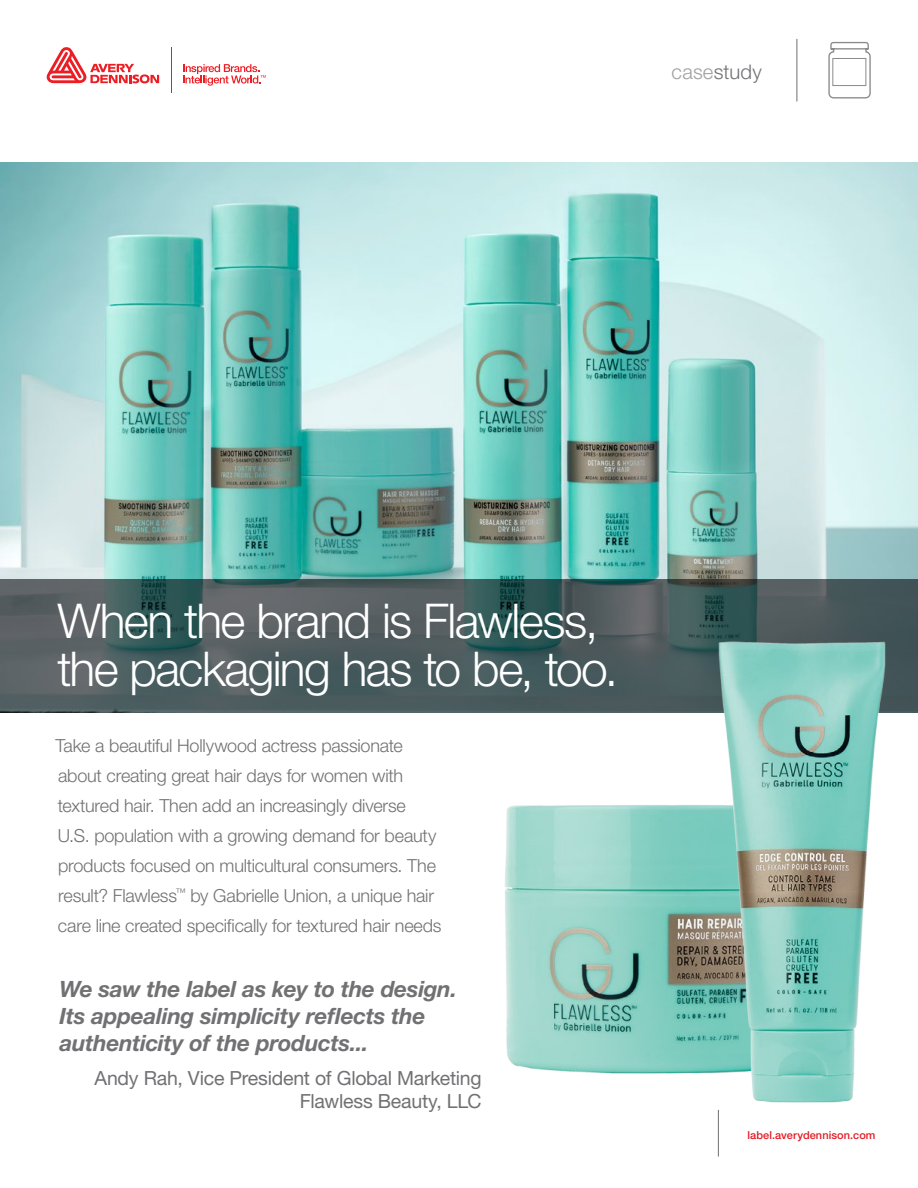
<style>
.page{position:relative;width:918px;height:1188px;background:#fff}
.page>*{position:absolute;margin:0;border:0;box-sizing:border-box;transform-origin:0 0}
.t1{font:300 48px/48px "Helvetica Neue LT Std";letter-spacing:-.035em;color:#fff}
.t2{font:italic 700 22.5px/27px "Helvetica Neue LT Std";letter-spacing:-.015em;color:#717073}
.t3{font:300 20.25px "Helvetica Neue LT Std";letter-spacing:.01em;color:#717073}
.t4{font:19.5px/23.2px "Helvetica Neue LT Std";letter-spacing:-.015em;color:#717073;text-align:right}
.t5{font:300 18px/30px "Helvetica Neue LT Std";letter-spacing:-.01em;color:#717073}
.t6{font:500 10.95px "Helvetica Neue LT Std";letter-spacing:.005em;color:#e31b23}
.s1{color:#a1a1a4}
</style>
<div class="page">
<img style="left:0;top:162px;width:918px;height:417px">
<svg style="left:0;top:579px;width:918px;height:134px;background:#4a5b5e"></svg>
<hr style="left:797px;top:39px;width:1px;height:63px;background:#717073">
<hr style="left:171px;top:48px;width:1px;height:45px;background:#ed1d24">
<svg style="left:183px;top:64px;width:83px;height:22px"></svg>
<svg style="left:47px;top:47px;width:112px;height:36px"></svg>
<hr style="left:718px;top:1110px;width:1px;height:47px;background:#717073">
<img style="left:505px;top:805px;width:199px;height:269px">
<img style="left:704px;top:622px;width:200px;height:508px">
<svg style="left:828px;top:41px;width:43px;height:58px"></svg>
<div style="left:832px;top:58px;width:34px;height:28px;border:1px solid #8a8a8d"></div>
<p class="t3" style="left:672px;top:60px;width:92px"><span class="s1">case</span>study</p>
<h1 class="t1" style="left:57px;top:596px;width:562px">When the brand is Flawless, the packaging has to be, too.</h1>
<p class="t5" style="left:55px;top:730px;width:388px">Take a beautiful Hollywood actress passionate about creating great hair days for women with textured hair. Then add an increasingly diverse<br>U.S. population with a growing demand for beauty products focused on multicultural consumers. The result? Flawless<sup>™</sup> by Gabrielle Union, a unique hair care line created specifically for textured hair needs</p>
<p class="t2" style="left:59px;top:975px;width:399px">We saw the label as key to the design.<br>Its appealing simplicity reflects the authenticity of the products...</p>
<p class="t4" style="left:94px;top:1066px;width:389px">Andy Rah, Vice President of Global Marketing<br>Flawless Beauty, LLC</p>
<p class="t6" style="left:747px;top:1128px;width:130px">label.averydennison.com</p>
</div>
